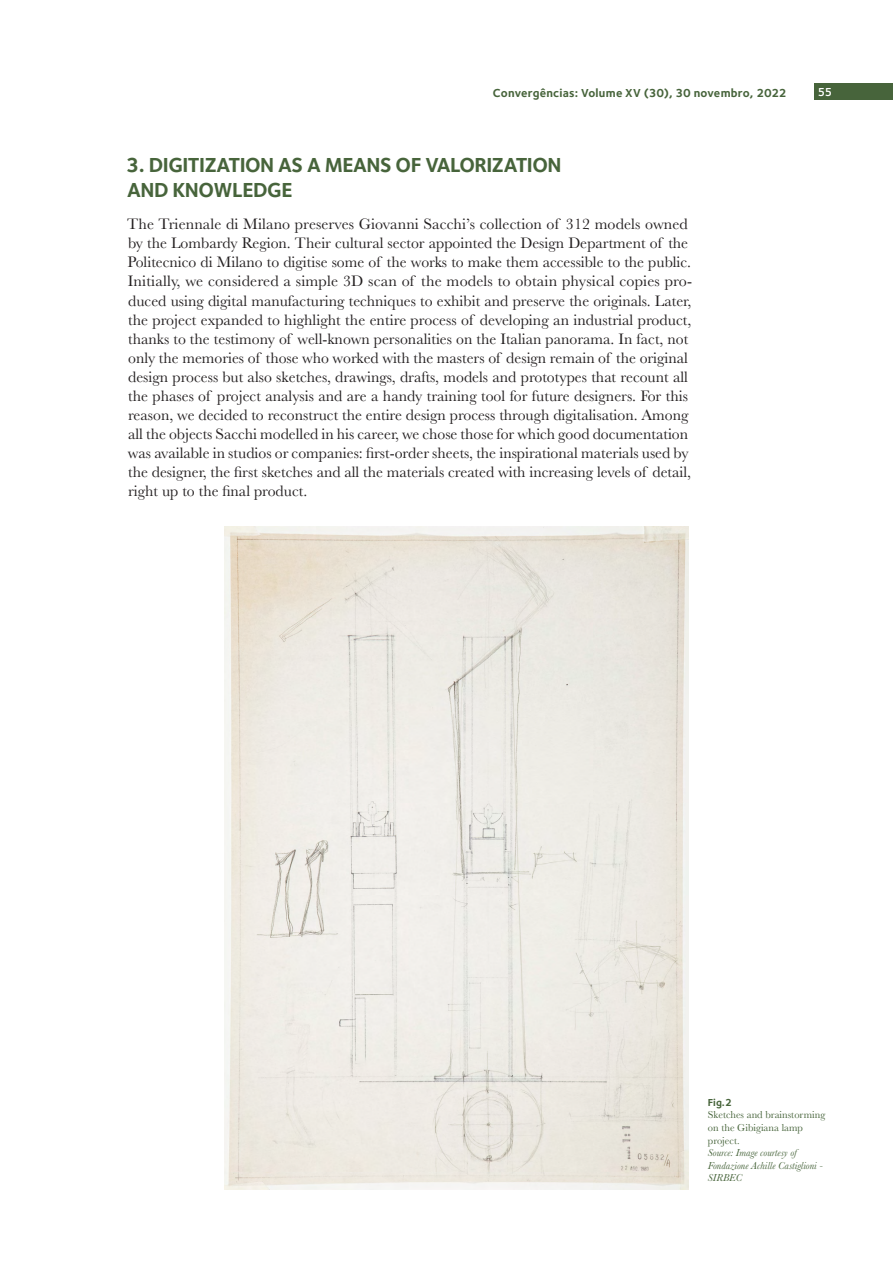
<style>
.page{position:relative;width:893px;height:1263px;background:#fff}
.page>*{position:absolute;margin:0;border:0;box-sizing:border-box;transform-origin:0 0}
.t1{font:700 21px/25.2px "Foundry Sterling";letter-spacing:-.025em;color:#47643b}
.t2{font:15.75px/19px "Baskerville";color:#231f20}
.t3{font:700 12px "Foundry Sterling";letter-spacing:.02em;color:#47643b}
.t4{font:600 12px "Foundry Sterling";color:#fff}
.t5{font:italic 10.5px/12.6px "Baskerville";color:#47643b}
.t6{font:10.5px/12.6px "Baskerville";color:#47643b}
.t7{font:700 10.5px "Foundry Sterling";color:#47643b}
</style>
<div class="page">
<div style="left:814px;top:83px;width:79px;height:17px;background:#47643b"></div>
<img style="left:224px;top:527px;width:465px;height:662px">
<p class="t3" style="left:493px;top:85px;width:295px">Convergências: Volume XV (30), 30 novembro, 2022</p>
<p class="t4" style="left:818px;top:85px;width:16px">55</p>
<h1 class="t1" style="left:126px;top:153px;width:437px">3. DIGITIZATION AS A MEANS OF VALORIZATION<br>AND KNOWLEDGE</h1>
<p class="t2" style="left:127px;top:215px;width:567px">The Triennale di Milano preserves Giovanni Sacchi’s collection of 312 models owned by the Lombardy Region. Their cultural sector appointed the Design Department of the Politecnico di Milano to digitise some of the works to make them accessible to the public.<br>Initially, we considered a simple 3D scan of the models to obtain physical copies pro&shy;duced using digital manufacturing techniques to exhibit and preserve the originals. Later, the project expanded to highlight the entire process of developing an industrial product, thanks to the testimony of well-known personalities on the Italian panorama. In fact, not only the memories of those who worked with the masters of design remain of the original design process but also sketches, drawings, drafts, models and prototypes that recount all the phases of project analysis and are a handy training tool for future designers. For this reason, we decided to reconstruct the entire design process through digitalisation. Among all the objects Sacchi modelled in his career, we chose those for which good documentation was available in studios or companies: first-order sheets, the inspirational materials used by the designer, the first sketches and all the materials created with increasing levels of detail, right up to the final product.</p>
<p class="t7" style="left:708px;top:1096px;width:25px">Fig.2</p>
<p class="t6" style="left:708px;top:1109px;width:119px">Sketches and brainstorming on the Gibigiana lamp project.</p>
<p class="t5" style="left:708px;top:1146px;width:116px">Source: Image courtesy of<br>Fondazione Achille Castiglioni -<br>SIRBEC</p>
</div>
